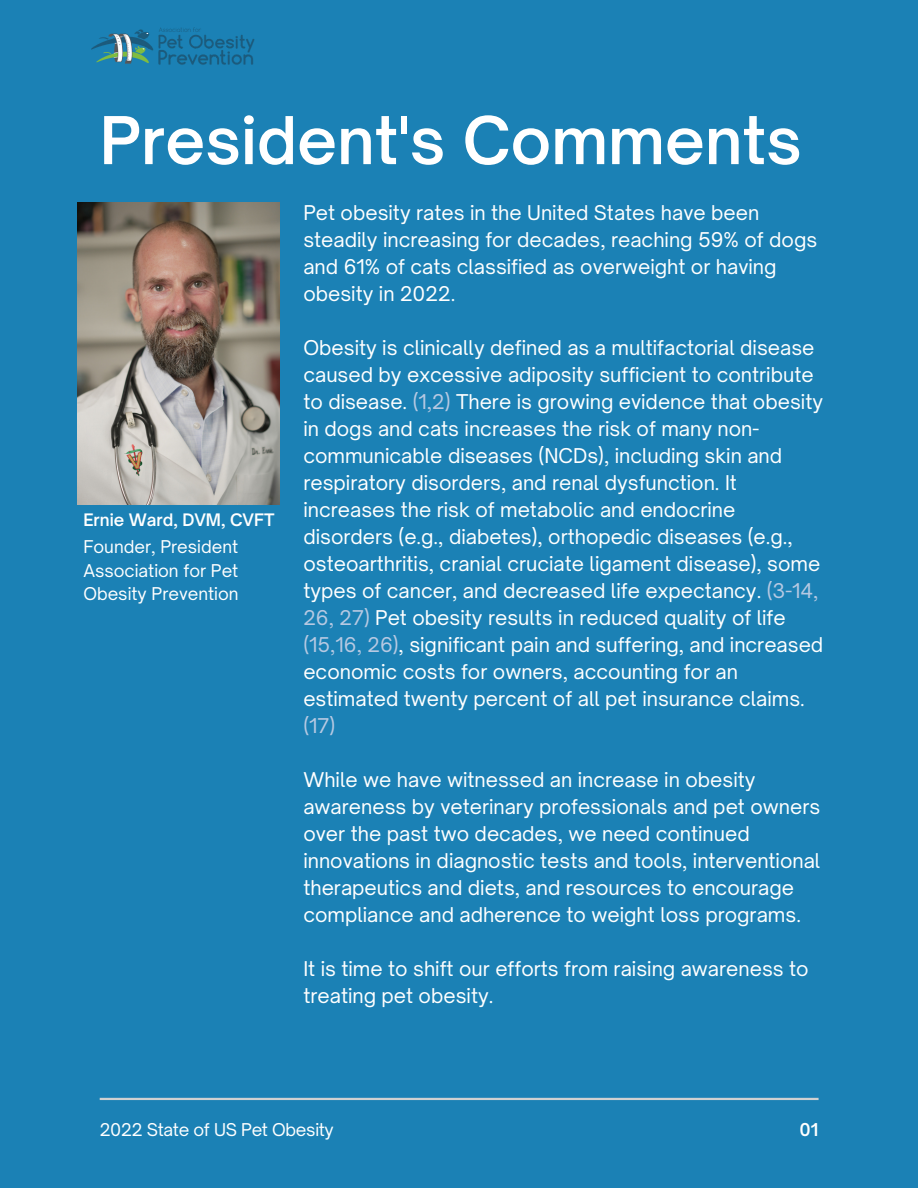
<style>
.page{position:relative;width:918px;height:1188px;background:#1b81b5}
.page>*{position:absolute;margin:0;border:0;box-sizing:border-box;transform-origin:0 0}
.t1{font:600 63px "Open Sauce One";color:#fff}
.t2{font:19.5px/27px "Open Sauce One";color:#fff}
.t3{font:16.95px "Open Sauce One";letter-spacing:-.02em;color:#fff}
.t4{font:600 16.95px "Open Sauce One";color:#fff}
.t5{font:16.8px/23.2px "Open Sauce One";color:#fff}
.t6{font:600 16.5px "Open Sauce One";color:#fff}
.s1{color:#b7c9e2}
</style>
<div class="page">
<hr style="left:100px;top:1098px;width:719px;height:2px;background:#d1d1d1">
<img style="left:92px;top:28px;width:163px;height:37px">
<img style="left:78px;top:203px;width:201px;height:301px">
<p class="t1" style="left:100px;top:101px;width:704px">President's Comments</p>
<p class="t6" style="left:83px;top:510px;width:193px">Ernie Ward, DVM, CVFT</p>
<p class="t5" style="left:83px;top:535px;width:156px">Founder, President</p>
<p class="t5" style="left:83px;top:559px;width:157px">Association for Pet<br>Obesity Prevention</p>
<p class="t2" style="left:303px;top:199px;width:515px">Pet obesity rates in the United States have been steadily increasing for decades, reaching 59% of dogs and 61% of cats classified as overweight or having obesity in 2022.</p>
<p class="t2" style="left:303px;top:334px;width:521px">Obesity is clinically defined as a multifactorial disease caused by excessive adiposity sufficient to contribute to disease. <span class="s1">(1,2)</span> There is growing evidence that obesity in dogs and cats increases the risk of many non&shy;communicable diseases (NCDs), including skin and respiratory disorders, and renal dysfunction. It increases the risk of metabolic and endocrine disorders (e.g., diabetes), orthopedic diseases (e.g., osteoarthritis, cranial cruciate ligament disease), some types of cancer, and decreased life expectancy. <span class="s1">(3-14, 26, 27)</span> Pet obesity results in reduced quality of life <span class="s1">(15,16, 26)</span>, significant pain and suffering, and increased economic costs for owners, accounting for an estimated twenty percent of all pet insurance claims. <span class="s1">(17)</span></p>
<p class="t2" style="left:303px;top:766px;width:518px">While we have witnessed an increase in obesity awareness by veterinary professionals and pet owners over the past two decades, we need continued innovations in diagnostic tests and tools, interventional therapeutics and diets, and resources to encourage compliance and adherence to weight loss programs.</p>
<p class="t2" style="left:303px;top:955px;width:507px">It is time to shift our efforts from raising awareness to treating pet obesity.</p>
<p class="t3" style="left:100px;top:1119px;width:236px">2022 State of US Pet Obesity</p>
<p class="t4" style="left:799px;top:1119px;width:20px">01</p>
</div>
